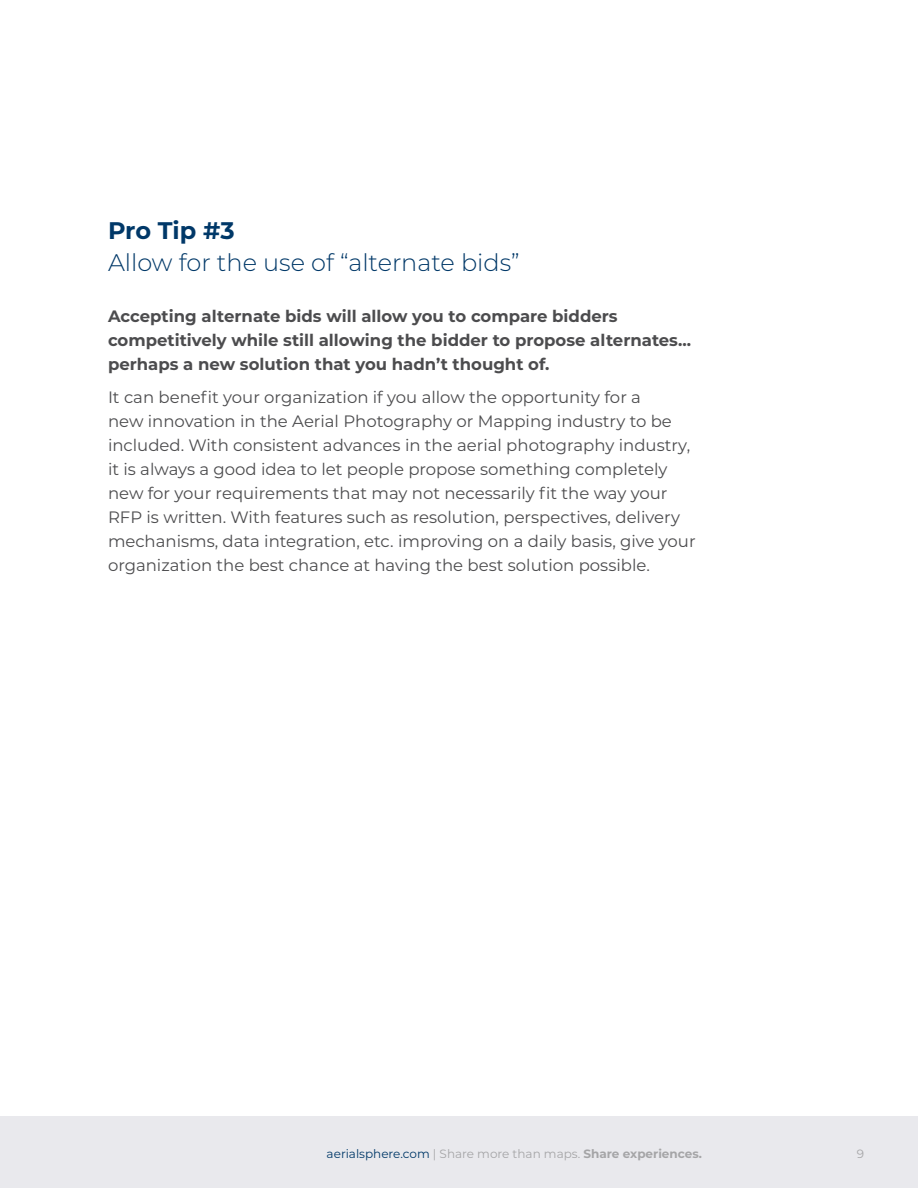
<style>
.page{position:relative;width:918px;height:1188px;background:#fff}
.page>*{position:absolute;margin:0;border:0;box-sizing:border-box;transform-origin:0 0}
.t1{font:300 24px "Montserrat";color:#003868}
.t2{font:700 24px "Montserrat";letter-spacing:-.01em;color:#003868}
.t3{font:16.5px/24px "Montserrat";color:#4c4c4e}
.t4{font:700 16.5px/24px "Montserrat";color:#4c4c4e}
.t5{font:12px "Montserrat";color:#a5a5a7}
.s1{color:#003868}
.s2{font-weight:700}
</style>
<div class="page">
<div style="left:0;top:1116px;width:918px;height:72px;background:#e9e9ed"></div>
<h1 class="t2" style="left:108px;top:213px;width:128px">Pro Tip #3</h1>
<h1 class="t1" style="left:108px;top:246px;width:413px">Allow for the use of “alternate bids”</h1>
<p class="t4" style="left:108px;top:303px;width:585px">Accepting alternate bids will allow you to compare bidders competitively while still allowing the bidder to propose alternates... perhaps a new solution that you hadn’t thought of.</p>
<p class="t3" style="left:108px;top:384px;width:589px">It can benefit your organization if you allow the opportunity for a<br>new innovation in the Aerial Photography or Mapping industry to be included. With consistent advances in the aerial photography industry, it is always a good idea to let people propose something completely new for your requirements that may not necessarily fit the way your RFP is written. With features such as resolution, perspectives, delivery mechanisms, data integration, etc. improving on a daily basis, give your organization the best chance at having the best solution possible.</p>
<p class="t5" style="left:327px;top:1145px;width:377px"><span class="s1">aerialsphere.com</span> | Share more than maps. <span class="s2">Share experiences.</span></p>
<p class="t5" style="left:857px;top:1145px;width:9px">9</p>
</div>
